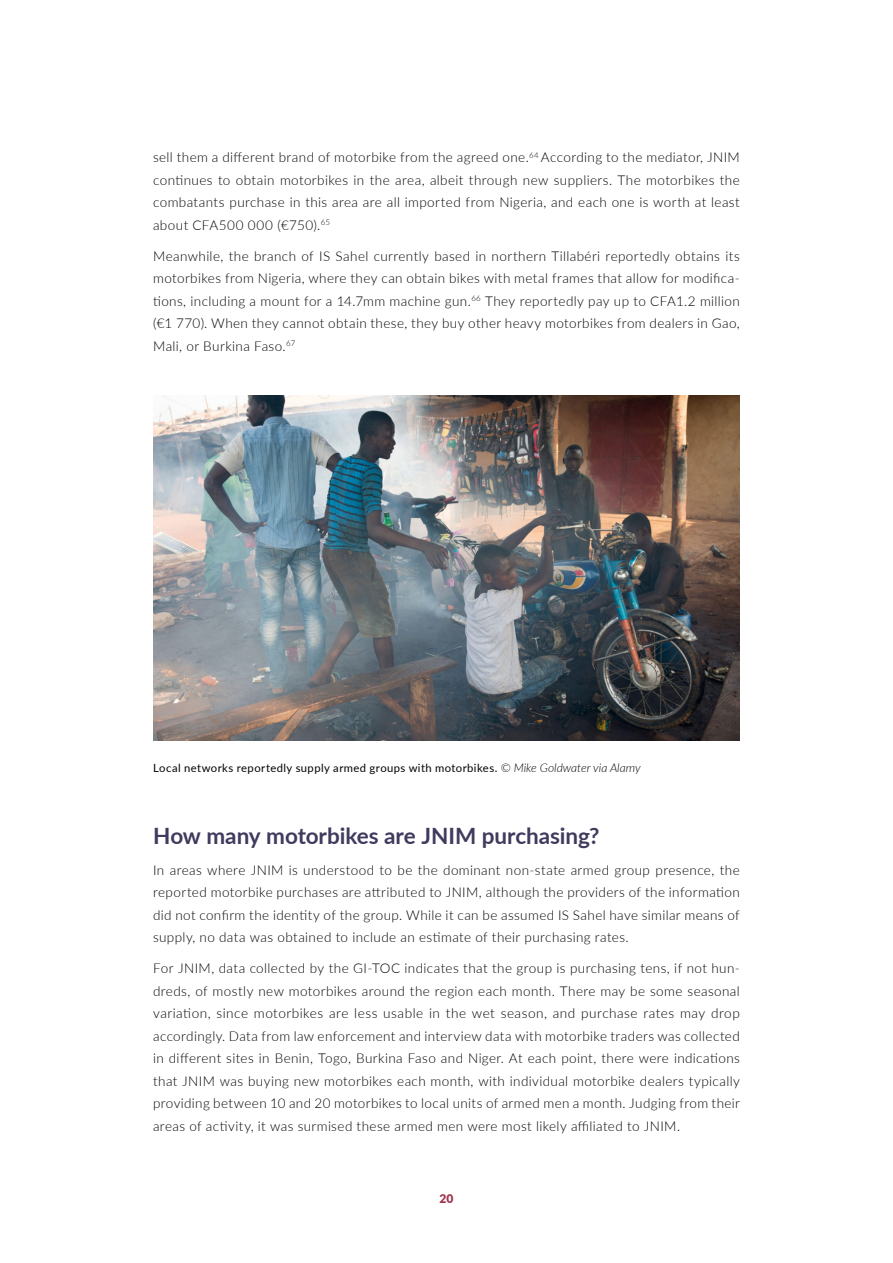
<style>
.page{position:relative;width:893px;height:1263px;background:#fff}
.page>*{position:absolute;margin:0;border:0;box-sizing:border-box;transform-origin:0 0}
.t1{font:700 22.5px "Lato";color:#403a5e}
.t2{font:300 13.5px/22.5px "Lato";letter-spacing:.03em;color:#000101;text-align:justify}
.t3{font:900 12px "Lato";color:#9f344d}
.t4{font:11.25px "Lato";letter-spacing:.04em;color:#000101}
.s1{font-weight:300;font-style:italic;font-size:12px}
</style>
<div class="page">
<img style="left:153px;top:396px;width:587px;height:345px">
<p class="t2" style="left:153px;top:146px;width:588px">sell them a different brand of motorbike from the agreed one.<sup>64</sup> According to the mediator, JNIM continues to obtain motorbikes in the area, albeit through new suppliers. The motorbikes the combatants purchase in this area are all imported from Nigeria, and each one is worth at least about CFA500 000 (€750).<sup>65</sup></p>
<p class="t2" style="left:153px;top:244px;width:588px">Meanwhile, the branch of IS Sahel currently based in northern Tillabéri reportedly obtains its motorbikes from Nigeria, where they can obtain bikes with metal frames that allow for modifica&shy;tions, including a mount for a 14.7mm machine gun.<sup>66</sup> They reportedly pay up to CFA1.2 million (€1 770). When they cannot obtain these, they buy other heavy motorbikes from dealers in Gao, Mali, or Burkina Faso.<sup>67</sup></p>
<p class="t4" style="left:153px;top:759px;width:489px">Local networks reportedly supply armed groups with motorbikes. <span class="s1">© Mike Goldwater via Alamy</span></p>
<h1 class="t1" style="left:153px;top:819px;width:448px">How many motorbikes are JNIM purchasing?</h1>
<p class="t2" style="left:153px;top:858px;width:588px">In areas where JNIM is understood to be the dominant non-state armed group presence, the reported motorbike purchases are attributed to JNIM, although the providers of the information did not confirm the identity of the group. While it can be assumed IS Sahel have similar means of supply, no data was obtained to include an estimate of their purchasing rates.</p>
<p class="t2" style="left:153px;top:957px;width:588px">For JNIM, data collected by the GI-TOC indicates that the group is purchasing tens, if not hun&shy;dreds, of mostly new motorbikes around the region each month. There may be some seasonal variation, since motorbikes are less usable in the wet season, and purchase rates may drop accordingly. Data from law enforcement and interview data with motorbike traders was collected in different sites in Benin, Togo, Burkina Faso and Niger. At each point, there were indications that JNIM was buying new motorbikes each month, with individual motorbike dealers typically providing between 10 and 20 motorbikes to local units of armed men a month. Judging from their areas of activity, it was surmised these armed men were most likely affiliated to JNIM.</p>
<p class="t3" style="left:439px;top:1189px;width:15px">20</p>
</div>
